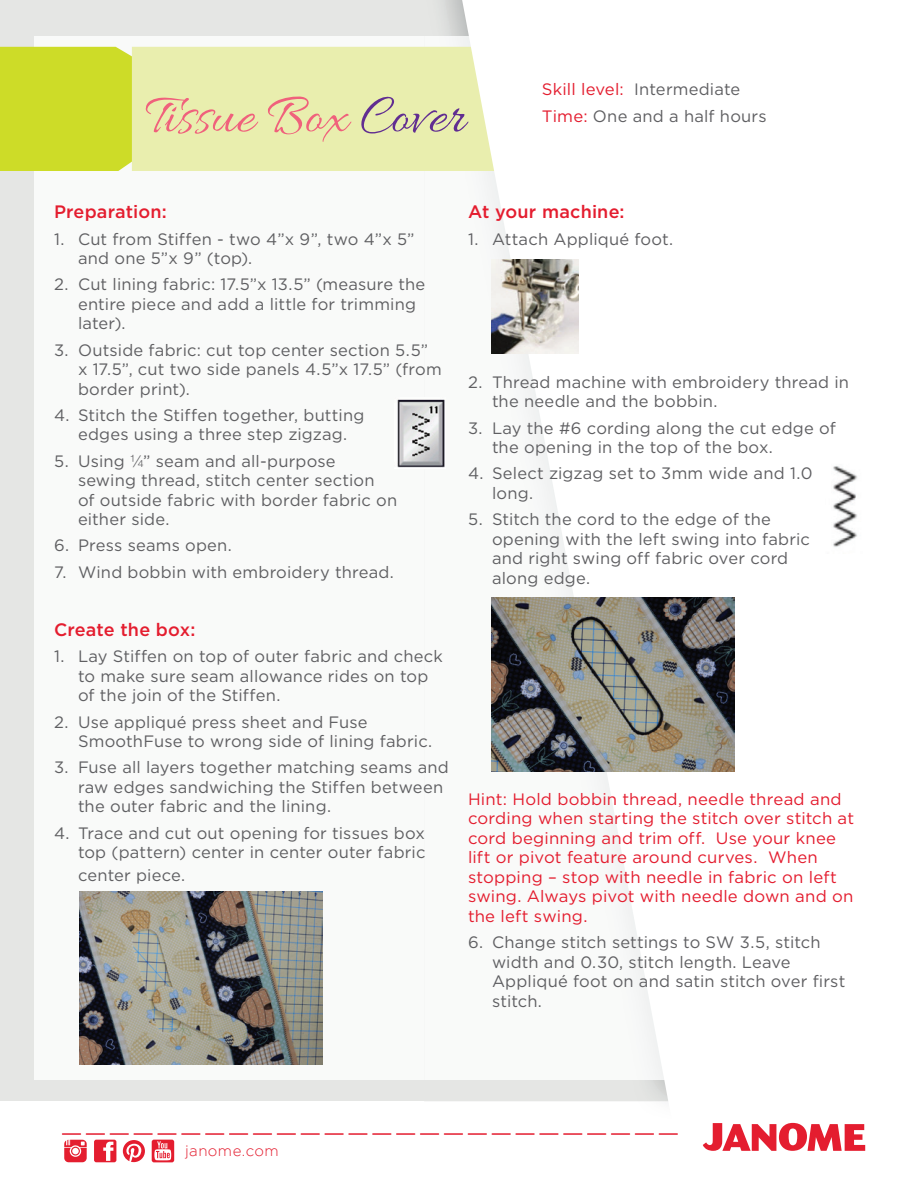
<style>
.page{position:relative;width:918px;height:1188px;background:#fff}
.page>*{position:absolute;margin:0;border:0;box-sizing:border-box;transform-origin:0 0}
.t1{font:57px "Allura";color:#f0617c}
.t2{font:500 18px "Gotham HTF";letter-spacing:.01em;color:#e41d2f}
.t3{font:16.5px/19.5px "Gotham HTF";letter-spacing:.01em;color:#5f5f62}
.t4{font:16.5px/19.5px "Gotham HTF";letter-spacing:.01em;color:#e41d2f}
.t5{font:300 15px "Gotham";letter-spacing:.025em;color:#e41d2f}
.s1{color:#612d91}
.s2{color:#e41d2f}
.s3{font-family:"Helvetica";font-weight:300}
</style>
<div class="page">
<svg style="left:703px;top:1123px;width:162px;height:28px"></svg>
<svg style="left:63px;top:1133px;width:614px;height:29px"></svg>
<div style="left:0;top:0;width:918px;height:1101px;background:#e5e6e4"></div>
<div style="left:34px;top:36px;width:390px;height:1044px;background:#f9faf9"></div>
<div style="left:424px;top:36px;width:36px;height:1044px;background:#f9faf9"></div>
<div style="left:0;top:47px;width:132px;height:124px;background:#cddc28"></div>
<div style="left:132px;top:47px;width:328px;height:124px;background:#e9eeae"></div>
<div style="left:460px;top:0;width:458px;height:1102px;background:#fff"></div>
<img style="left:491px;top:259px;width:88px;height:95px">
<img style="left:826px;top:459px;width:38px;height:95px">
<img style="left:79px;top:891px;width:243px;height:173px">
<img style="left:491px;top:598px;width:244px;height:173px">
<img style="left:397px;top:398px;width:49px;height:70px">
<h1 class="t1" style="left:145px;top:85px;width:321px">Tissue Box <span class="s1">Cover</span></h1>
<p class="t3" style="left:542px;top:79px;width:200px"><span class="s2">Skill level:</span> Intermediate</p>
<p class="t3" style="left:542px;top:107px;width:226px"><span class="s2">Time:</span> One and a half hours</p>
<p class="t2" style="left:54px;top:202px;width:114px">Preparation:</p>
<p class="t3" style="left:78px;top:229px;width:338px;text-indent:-24px">1. Cut from Stiffen - two 4”x 9”, two 4”x 5” and one 5”x 9” (top).</p>
<p class="t3" style="left:78px;top:274px;width:349px;text-indent:-24px">2. Cut lining fabric: 17.5”x 13.5” (measure the entire piece and add a little for trimming later).</p>
<p class="t3" style="left:78px;top:340px;width:365px;text-indent:-24px">3. Outside fabric: cut top center section 5.5”<br>x 17.5”, cut two side panels 4.5”x 17.5” (from border print).</p>
<p class="t3" style="left:54px;top:405px;width:312px;text-align:center">4. Stitch the Stiffen together, butting edges using a three step zigzag.</p>
<p class="t3" style="left:78px;top:451px;width:321px;text-indent:-24px">5. Using <span class="s3">¼</span>” seam and all-purpose sewing thread, stitch center section<br>of outside fabric with border fabric on either side.</p>
<p class="t3" style="left:54px;top:536px;width:179px">6. Press seams open.</p>
<p class="t3" style="left:54px;top:562px;width:341px">7. Wind bobbin with embroidery thread.</p>
<p class="t2" style="left:54px;top:619px;width:143px">Create the box:</p>
<p class="t3" style="left:78px;top:646px;width:366px;text-indent:-24px">1. Lay Stiffen on top of outer fabric and check to make sure seam allowance rides on top of the join of the Stiffen.</p>
<p class="t3" style="left:78px;top:712px;width:356px;text-indent:-24px">2. Use appliqué press sheet and Fuse<br>SmoothFuse to wrong side of lining fabric.</p>
<p class="t3" style="left:78px;top:757px;width:372px;text-indent:-24px">3. Fuse all layers together matching seams and raw edges sandwiching the Stiffen between the outer fabric and the lining.</p>
<p class="t3" style="left:54px;top:823px;width:373px;text-align:right">4. Trace and cut out opening for tissues box top (pattern) center in center outer fabric</p>
<p class="t3" style="left:78px;top:865px;width:109px">center piece.</p>
<p class="t2" style="left:468px;top:202px;width:158px">At your machine:</p>
<p class="t3" style="left:468px;top:229px;width:207px">1. Attach Appliqué foot.</p>
<p class="t3" style="left:492px;top:372px;width:359px;text-indent:-24px">2. Thread machine with embroidery thread in the needle and the bobbin.</p>
<p class="t3" style="left:492px;top:418px;width:345px;text-indent:-24px">3. Lay the #6 cording along the cut edge of the opening in the top of the box.</p>
<p class="t3" style="left:492px;top:463px;width:322px;text-indent:-24px">4. Select zigzag set to 3mm wide and 1.0 long.</p>
<p class="t3" style="left:492px;top:509px;width:319px;text-indent:-24px">5. Stitch the cord to the edge of the opening with the left swing into fabric and right swing off fabric over cord along edge.</p>
<p class="t4" style="left:468px;top:789px;width:388px">Hint: Hold bobbin thread, needle thread and cording when starting the stitch over stitch at cord beginning and trim off. Use your knee lift or pivot feature around curves. When stopping – stop with needle in fabric on left swing. Always pivot with needle down and on the left swing.</p>
<p class="t3" style="left:492px;top:932px;width:355px;text-indent:-24px">6. Change stitch settings to SW 3.5, stitch width and 0.30, stitch length. Leave<br>Appliqué foot on and satin stitch over first stitch.</p>
<p class="t5" style="left:185px;top:1143px;width:95px">janome.com</p>
</div>
